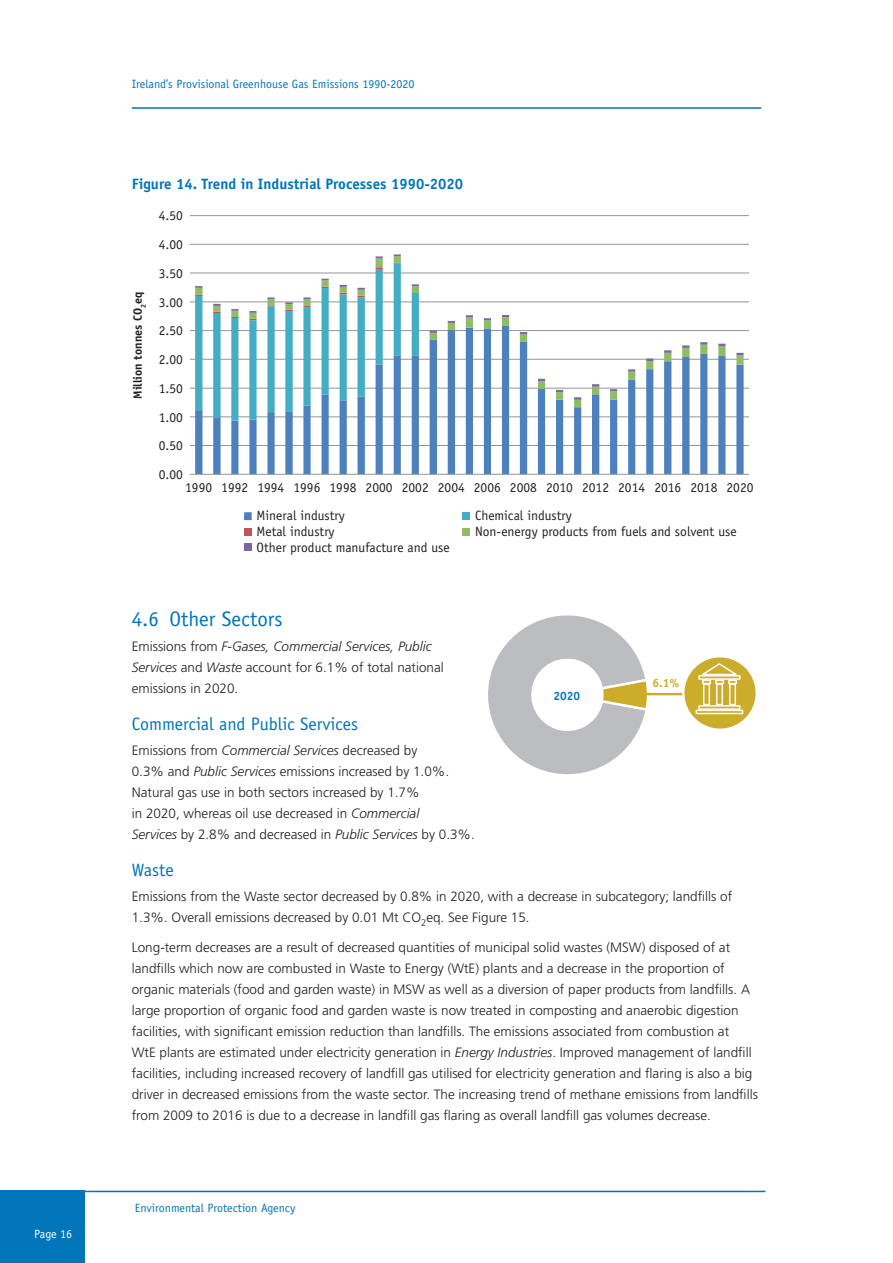
<style>
.page{position:relative;width:893px;height:1263px;background:#fff}
.page>*{position:absolute;margin:0;border:0;box-sizing:border-box;transform-origin:0 0}
.t1{font:21px "Officina Sans Std";color:#0075ba}
.t2{font:18px "Officina Sans Std";color:#0075ba}
.t3{font:700 15px "Officina Sans Std";color:#0075ba}
.t4{font:300 13.5px/21px "Frutiger LT Std";color:#231f20}
.t5{font:13.5px "Officina Sans Std";color:#231f20}
.t6{font:12px "Officina Sans Std";color:#0075ba}
.t7{font:700 12px "Officina Sans Std";color:#231f20}
.t8{font:12px "Officina Sans Std";letter-spacing:-.01em;color:#fff}
.t9{font:700 12px "Officina Sans Std";color:#ccac2b}
.t10{font:700 12px "Officina Sans Std";color:#0075ba}
.s1{font-style:italic}
</style>
<div class="page">
<hr style="left:132px;top:107px;width:629px;height:2px;background:#0075ba">
<hr style="left:0;top:1191px;width:765px;height:1px;background:#0075ba">
<div style="left:0;top:1191px;width:85px;height:72px;background:#0075ba"></div>
<hr style="left:190px;top:445px;width:559px;height:1px;background:#939598">
<hr style="left:190px;top:416px;width:559px;height:1px;background:#939598">
<hr style="left:190px;top:388px;width:559px;height:1px;background:#939598">
<hr style="left:190px;top:359px;width:559px;height:1px;background:#939598">
<hr style="left:190px;top:330px;width:559px;height:1px;background:#939598">
<hr style="left:190px;top:301px;width:559px;height:1px;background:#939598">
<hr style="left:190px;top:273px;width:559px;height:1px;background:#939598">
<hr style="left:190px;top:244px;width:559px;height:1px;background:#939598">
<hr style="left:190px;top:215px;width:559px;height:1px;background:#939598">
<svg style="left:195px;top:407px;width:549px;height:67px"></svg>
<svg style="left:437px;top:272px;width:307px;height:135px"></svg>
<svg style="left:195px;top:254px;width:242px;height:166px"></svg>
<svg style="left:448px;top:321px;width:7px;height:2px"></svg>
<svg style="left:466px;top:315px;width:7px;height:2px"></svg>
<svg style="left:484px;top:318px;width:7px;height:2px"></svg>
<svg style="left:502px;top:315px;width:7px;height:2px"></svg>
<svg style="left:520px;top:332px;width:7px;height:2px"></svg>
<svg style="left:538px;top:379px;width:7px;height:2px"></svg>
<svg style="left:556px;top:390px;width:7px;height:2px"></svg>
<svg style="left:574px;top:397px;width:7px;height:3px"></svg>
<svg style="left:592px;top:384px;width:7px;height:3px"></svg>
<svg style="left:610px;top:389px;width:7px;height:2px"></svg>
<svg style="left:628px;top:369px;width:7px;height:3px"></svg>
<svg style="left:646px;top:358px;width:7px;height:3px"></svg>
<svg style="left:664px;top:350px;width:7px;height:3px"></svg>
<svg style="left:682px;top:345px;width:7px;height:3px"></svg>
<svg style="left:700px;top:342px;width:7px;height:3px"></svg>
<svg style="left:718px;top:344px;width:7px;height:2px"></svg>
<svg style="left:736px;top:353px;width:8px;height:2px"></svg>
<hr style="left:190px;top:474px;width:559px;height:1px;background:#939598">
<div style="left:244px;top:512px;width:8px;height:8px;background:#4c81bd"></div>
<div style="left:462px;top:512px;width:8px;height:8px;background:#43adc4"></div>
<div style="left:244px;top:528px;width:8px;height:8px;background:#bd5654"></div>
<div style="left:462px;top:528px;width:8px;height:8px;background:#91bc65"></div>
<div style="left:244px;top:543px;width:8px;height:8px;background:#7b67a6"></div>
<svg style="left:488px;top:615px;width:161px;height:160px"></svg>
<hr style="left:621px;top:693px;width:111px;height:2px;background:#ccac2b">
<svg style="left:683px;top:656px;width:74px;height:74px"></svg>
<div style="left:682px;top:655px;width:76px;height:76px;border:2px solid #fff;border-radius:50%"></div>
<div style="left:695px;top:710px;width:48px;height:4px;border:1px solid #fff"></div>
<svg style="left:681px;top:662px;width:59px;height:63px"></svg>
<p class="t8" style="left:34px;top:1226px;width:40px">Page 16</p>
<p class="t6" style="left:132px;top:77px;width:284px">Ireland’s Provisional Greenhouse Gas Emissions 1990-2020</p>
<p class="t3" style="left:132px;top:175px;width:333px">Figure 14. Trend in Industrial Processes 1990-2020</p>
<p class="t5" style="left:159px;top:208px;width:26px">4.50</p>
<p class="t5" style="left:159px;top:237px;width:26px">4.00</p>
<p class="t7" style="left:130px;top:399px;width:108px;rotate:-90deg">Million tonnes CO<sub>2</sub>eq</p>
<p class="t5" style="left:159px;top:265px;width:26px">3.50</p>
<p class="t5" style="left:159px;top:294px;width:26px">3.00</p>
<p class="t5" style="left:159px;top:323px;width:26px">2.50</p>
<p class="t5" style="left:159px;top:352px;width:26px">2.00</p>
<p class="t5" style="left:159px;top:380px;width:26px">1.50</p>
<p class="t5" style="left:159px;top:409px;width:26px">1.00</p>
<p class="t5" style="left:159px;top:438px;width:26px">0.50</p>
<p class="t5" style="left:159px;top:467px;width:26px">0.00</p>
<p class="t5" style="left:185px;top:479px;width:570px">1990 1992 1994 1996 1998 2000 2002 2004 2006 2008 2010 2012 2014 2016 2018 2020</p>
<p class="t5" style="left:257px;top:508px;width:90px">Mineral industry</p>
<p class="t5" style="left:475px;top:508px;width:98px">Chemical industry</p>
<p class="t5" style="left:257px;top:523px;width:79px">Metal industry</p>
<p class="t5" style="left:475px;top:523px;width:263px">Non-energy products from fuels and solvent use</p>
<p class="t5" style="left:257px;top:539px;width:194px">Other product manufacture and use</p>
<h1 class="t1" style="left:132px;top:607px;width:152px">4.6 Other Sectors</h1>
<p class="t4" style="left:132px;top:636px;width:314px">Emissions from <span class="s1">F-Gases, Commercial Services, Public<br>Services</span> and <span class="s1">Waste</span> account for 6.1% of total national emissions in 2020.</p>
<h2 class="t2" style="left:132px;top:713px;width:228px">Commercial and Public Services</h2>
<p class="t4" style="left:132px;top:740px;width:345px">Emissions from <span class="s1">Commercial Services</span> decreased by<br>0.3% and <span class="s1">Public Services</span> emissions increased by 1.0%.<br>Natural gas use in both sectors increased by 1.7%<br>in 2020, whereas oil use decreased in <span class="s1">Commercial<br>Services</span> by 2.8% and decreased in <span class="s1">Public Services</span> by 0.3%.</p>
<h2 class="t2" style="left:132px;top:859px;width:44px">Waste</h2>
<p class="t4" style="left:132px;top:886px;width:602px">Emissions from the Waste sector decreased by 0.8% in 2020, with a decrease in subcategory; landfills of<br>1.3%. Overall emissions decreased by 0.01 Mt CO<sub>2</sub>eq. See Figure 15.</p>
<p class="t4" style="left:132px;top:937px;width:628px">Long-term decreases are a result of decreased quantities of municipal solid wastes (MSW) disposed of at landfills which now are combusted in Waste to Energy (WtE) plants and a decrease in the proportion of organic materials (food and garden waste) in MSW as well as a diversion of paper products from landfills. A large proportion of organic food and garden waste is now treated in composting and anaerobic digestion facilities, with significant emission reduction than landfills. The emissions associated from combustion at<br>WtE plants are estimated under electricity generation in <span class="s1">Energy Industries</span>. Improved management of landfill facilities, including increased recovery of landfill gas utilised for electricity generation and flaring is also a big driver in decreased emissions from the waste sector. The increasing trend of methane emissions from landfills from 2009 to 2016 is due to a decrease in landfill gas flaring as overall landfill gas volumes decrease.</p>
<p class="t9" style="left:652px;top:676px;width:28px">6.1%</p>
<p class="t10" style="left:554px;top:688px;width:28px">2020</p>
<p class="t6" style="left:135px;top:1201px;width:162px">Environmental Protection Agency</p>
</div>
